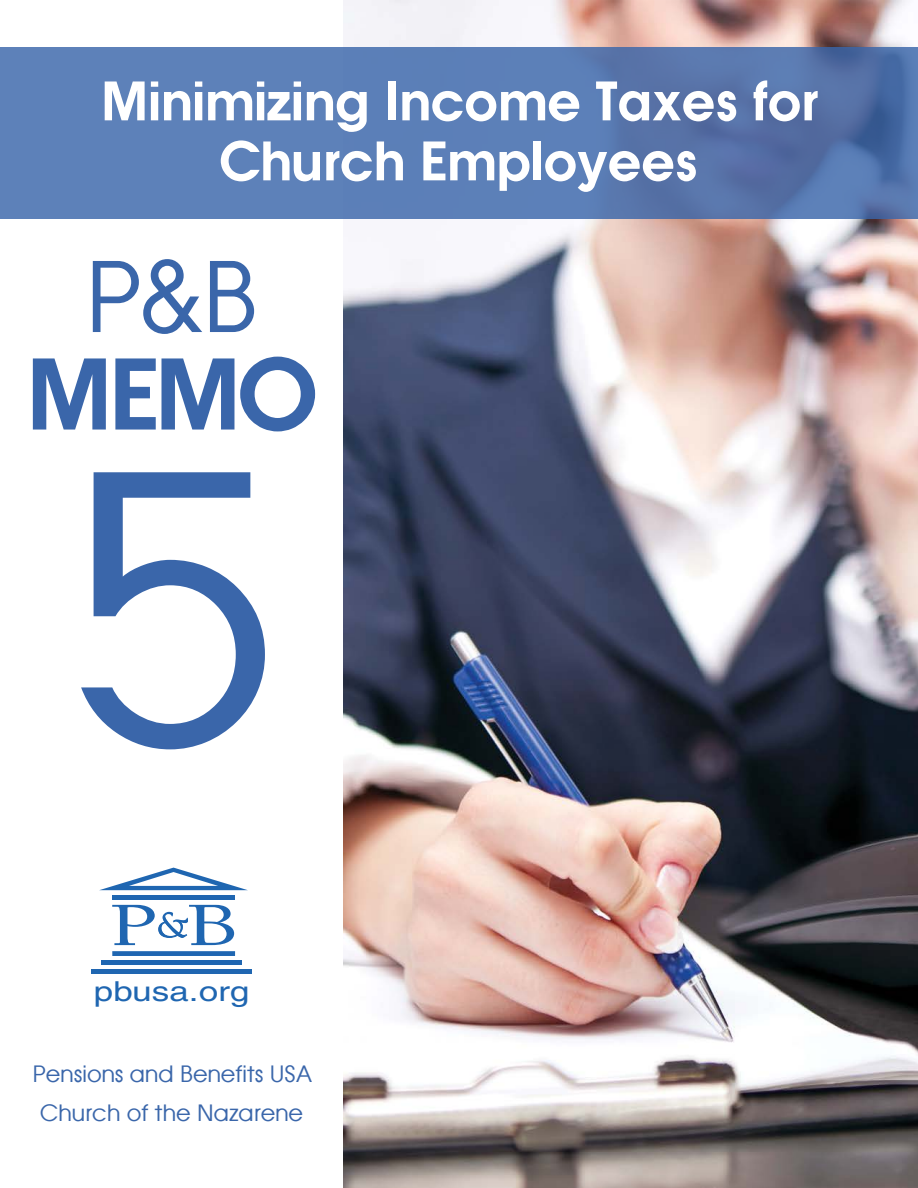
<style>
.page{position:relative;width:918px;height:1188px;background:#fff}
.page>*{position:absolute;margin:0;border:0;box-sizing:border-box;transform-origin:0 0}
.t1{font:364.5px "Atlanta";color:#3a66aa}
.t2{font:600 96px/97.5px "Atlanta";color:#3a66aa;text-align:center}
.t3{font:600 52.5px/60px "Atlanta";color:#fff;text-align:center}
.t4{font:27.6px "Helvetica";color:#1f66b1;scale:1.28 1}
.t5{font:22.5px/39px "Atlanta";color:#3a66aa;text-align:center}
.s1{font-weight:400}
</style>
<div class="page">
<svg style="left:100px;top:868px;width:147px;height:22px"></svg>
<div style="left:112px;top:951px;width:123px;height:5px;background:#1f66b1"></div>
<hr style="left:112px;top:895px;width:123px;height:4px;background:#1f66b1">
<svg style="left:112px;top:905px;width:122px;height:40px"></svg>
<div style="left:92px;top:969px;width:160px;height:5px;background:#1f66b1"></div>
<hr style="left:101px;top:960px;width:141px;height:4px;background:#1f66b1">
<img style="left:343px;top:0;width:575px;height:1188px">
<svg style="left:0;top:48px;width:918px;height:171px;background:#597bb2"></svg>
<p class="t3" style="left:101px;top:69px;width:719px">Minimizing Income Taxes for<br>Church Employees</p>
<p class="t2" style="left:26px;top:243px;width:293px"><span class="s1">P&amp;B<br></span>MEMO</p>
<p class="t1" style="left:69px;top:348px;width:203px">5</p>
<p class="t4" style="left:94px;top:976px;width:123px">pbusa.org</p>
<p class="t5" style="left:33px;top:1053px;width:281px">Pensions and Benefits USA<br>Church of the Nazarene</p>
</div>
